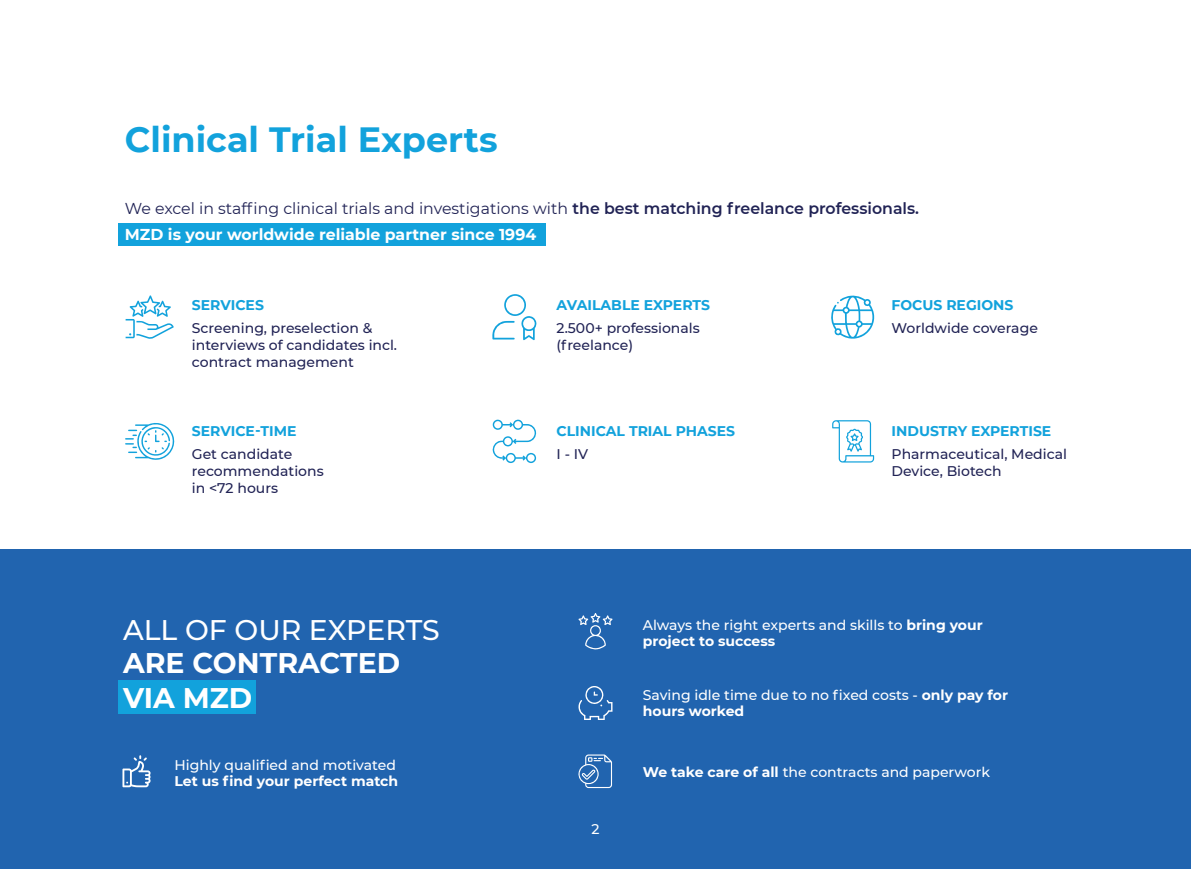
<style>
.page{position:relative;width:1191px;height:869px;background:#fff}
.page>*{position:absolute;margin:0;border:0;box-sizing:border-box;transform-origin:0 0}
.t1{font:700 35px "Montserrat";color:#12a2dc}
.t2{font:700 28.35px/35px "Montserrat";color:#fff}
.t3{font:500 28.35px "Montserrat";color:#fff}
.t4{font:15.75px/26.2px "Montserrat";color:#212355}
.t5{font:500 14px/16.8px "Montserrat";color:#212355}
.t6{font:500 14px/16.8px "Montserrat";color:#fff}
.t7{font:700 14px "Montserrat";color:#12a2dc}
.t8{font:700 14px "Montserrat";color:#fff}
.s1{font-weight:600}
.s2{font-weight:700;color:#fff}
.s3{font-weight:700}
</style>
<div class="page">
<div style="left:0;top:549px;width:1191px;height:319px;background:#2164af"></div>
<div style="left:118px;top:223px;width:427px;height:22px;background:#12a2dc"></div>
<div style="left:118px;top:679px;width:138px;height:34px;background:#12a2dc"></div>
<svg style="left:122px;top:755px;width:29px;height:32px"></svg>
<svg style="left:578px;top:686px;width:34px;height:33px"></svg>
<svg style="left:578px;top:613px;width:34px;height:36px"></svg>
<svg style="left:578px;top:754px;width:34px;height:33px"></svg>
<svg style="left:832px;top:420px;width:42px;height:42px"></svg>
<svg style="left:831px;top:295px;width:43px;height:43px"></svg>
<svg style="left:492px;top:419px;width:44px;height:44px"></svg>
<svg style="left:492px;top:294px;width:44px;height:46px"></svg>
<svg style="left:125px;top:423px;width:50px;height:37px"></svg>
<svg style="left:126px;top:295px;width:48px;height:44px"></svg>
<h1 class="t1" style="left:125px;top:114px;width:374px">Clinical Trial Experts</h1>
<p class="t4" style="left:125px;top:194px;width:795px">We excel in staffing clinical trials and investigations with <span class="s1">the best matching freelance professionals.<br></span><span class="s2">MZD is your worldwide reliable partner since 1994</span></p>
<p class="t7" style="left:192px;top:295px;width:74px">SERVICES</p>
<p class="t7" style="left:556px;top:295px;width:155px">AVAILABLE EXPERTS</p>
<p class="t7" style="left:891px;top:295px;width:123px">FOCUS REGIONS</p>
<p class="t5" style="left:192px;top:319px;width:207px">Screening, preselection &amp; interviews of candidates incl. contract management</p>
<p class="t5" style="left:556px;top:319px;width:145px">2.500+ professionals (freelance)</p>
<p class="t5" style="left:891px;top:319px;width:148px">Worldwide coverage</p>
<p class="t7" style="left:192px;top:421px;width:106px">SERVICE-TIME</p>
<p class="t7" style="left:556px;top:421px;width:180px">CLINICAL TRIAL PHASES</p>
<p class="t7" style="left:891px;top:421px;width:161px">INDUSTRY EXPERTISE</p>
<p class="t5" style="left:192px;top:445px;width:133px">Get candidate recommendations in &lt;72 hours</p>
<p class="t5" style="left:556px;top:445px;width:33px">I - IV</p>
<p class="t5" style="left:891px;top:445px;width:177px">Pharmaceutical, Medical<br>Device, Biotech</p>
<h2 class="t3" style="left:123px;top:609px;width:318px">ALL OF OUR EXPERTS</h2>
<h2 class="t2" style="left:123px;top:643px;width:278px">ARE CONTRACTED<br>VIA MZD</h2>
<p class="t6" style="left:174px;top:755px;width:223px">Highly qualified and motivated</p>
<p class="t8" style="left:174px;top:771px;width:225px">Let us find your perfect match</p>
<p class="t6" style="left:591px;top:819px;width:10px">2</p>
<p class="t6" style="left:643px;top:615px;width:341px">Always the right experts and skills to <span class="s3">bring your project to success</span></p>
<p class="t6" style="left:643px;top:685px;width:367px">Saving idle time due to no fixed costs - <span class="s3">only pay for hours worked</span></p>
<p class="t6" style="left:643px;top:762px;width:349px"><span class="s3">We take care of all</span> the contracts and paperwork</p>
</div>
